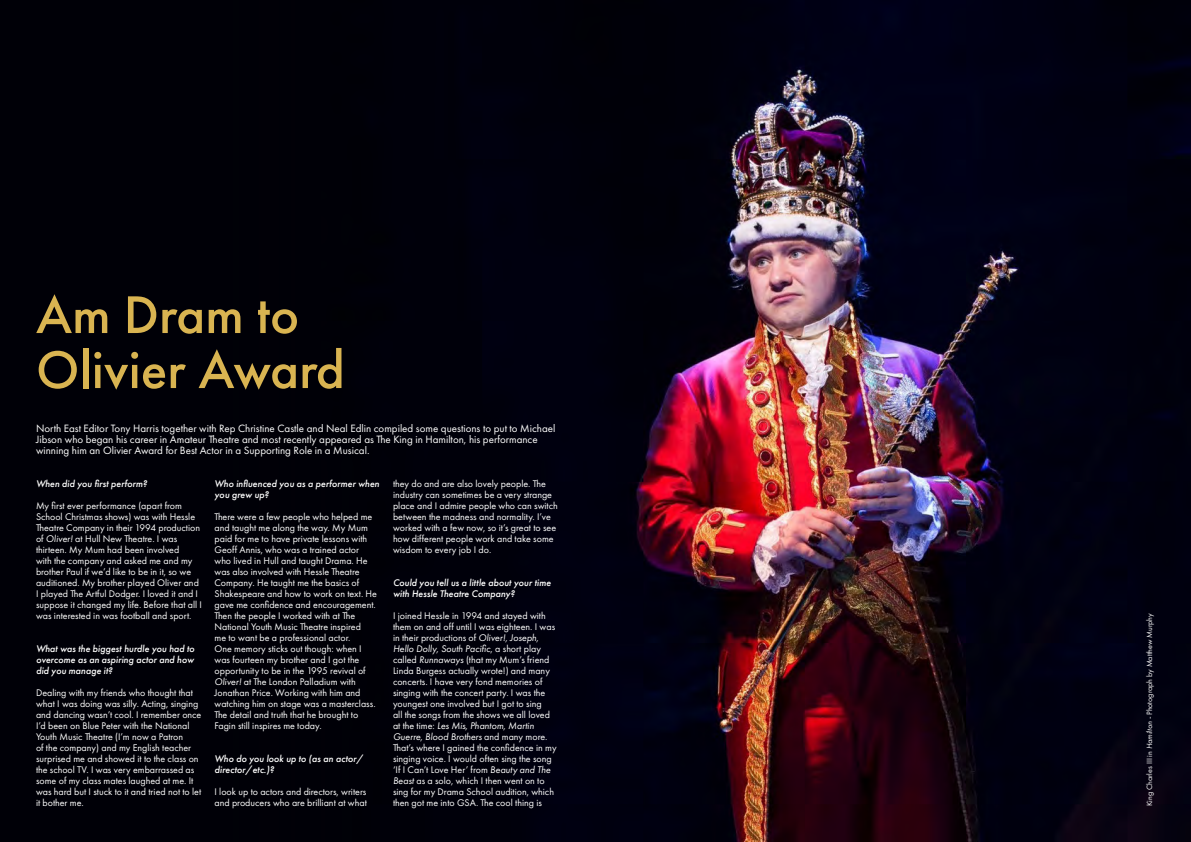
<style>
.page{position:relative;width:1191px;height:842px;background:#fff}
.page>*{position:absolute;margin:0;border:0;box-sizing:border-box;transform-origin:0 0}
.t1{font:500 55px "Futura PT";color:#d9b451}
.t2{font:11px/11px "Futura PT";color:#fff}
.t3{font:10px/11px "Futura PT";color:#fff}
.t4{font:italic 500 10px/11px "Futura PT";color:#fff}
.t5{font:8px "Futura PT";color:#fff}
.s1{font-style:italic}
</style>
<div class="page">
<img style="left:0;top:0;width:1191px;height:842px">
<p class="t1" style="left:36px;top:282px;width:265px">Am Dram to</p>
<p class="t1" style="left:36px;top:337px;width:310px">Olivier Award</p>
<p class="t2" style="left:36px;top:423px;width:521px">North East Editor Tony Harris together with Rep Christine Castle and Neal Edlin compiled some questions to put to Michael<br>Jibson who began his career in Amateur Theatre and most recently appeared as The King in Hamilton, his performance winning him an Olivier Award for Best Actor in a Supporting Role in a Musical.</p>
<p class="t4" style="left:36px;top:478px;width:113px">When did you first perform?</p>
<p class="t3" style="left:36px;top:500px;width:167px">My first ever performance (apart from School Christmas shows) was with Hessle Theatre Company in their 1994 production of <span class="s1">Oliver!</span> at Hull New Theatre. I was thirteen. My Mum had been involved<br>with the company and asked me and my brother Paul if we’d like to be in it, so we auditioned. My brother played Oliver and I played The Artful Dodger. I loved it and I suppose it changed my life. Before that all I was interested in was football and sport.</p>
<p class="t4" style="left:36px;top:643px;width:160px;text-align:justify">What was the biggest hurdle you had to overcome as an aspiring actor and how did you manage it?</p>
<p class="t3" style="left:36px;top:687px;width:167px">Dealing with my friends who thought that what I was doing was silly. Acting, singing and dancing wasn’t cool. I remember once I’d been on Blue Peter with the National Youth Music Theatre (I’m now a Patron<br>of the company) and my English teacher surprised me and showed it to the class on the school TV. I was very embarrassed as some of my class mates laughed at me. It was hard but I stuck to it and tried not to let it bother me.</p>
<p class="t4" style="left:214px;top:478px;width:166px">Who influenced you as a performer when you grew up?</p>
<p class="t3" style="left:214px;top:511px;width:164px">There were a few people who helped me and taught me along the way. My Mum paid for me to have private lessons with Geoff Annis, who was a trained actor who lived in Hull and taught Drama. He was also involved with Hessle Theatre Company. He taught me the basics of Shakespeare and how to work on text. He gave me confidence and encouragement.<br>Then the people I worked with at The National Youth Music Theatre inspired<br>me to want be a professional actor.<br>One memory sticks out though: when I was fourteen my brother and I got the opportunity to be in the 1995 revival of <span class="s1">Oliver!</span> at The London Palladium with Jonathan Price. Working with him and watching him on stage was a masterclass.<br>The detail and truth that he brought to Fagin still inspires me today.</p>
<p class="t4" style="left:214px;top:753px;width:150px">Who do you look up to (as an actor/ director/etc.)?</p>
<p class="t3" style="left:214px;top:786px;width:154px">I look up to actors and directors, writers and producers who are brilliant at what</p>
<p class="t3" style="left:393px;top:478px;width:166px">they do and are also lovely people. The industry can sometimes be a very strange place and I admire people who can switch between the madness and normality. I’ve worked with a few now, so it’s great to see how different people work and take some wisdom to every job I do.</p>
<p class="t4" style="left:393px;top:577px;width:159px">Could you tell us a little about your time with Hessle Theatre Company?</p>
<p class="t3" style="left:393px;top:610px;width:165px">I joined Hessle in 1994 and stayed with them on and off until I was eighteen. I was in their productions of <span class="s1">Oliver!, Joseph, Hello Dolly, South Pacific</span>, a short play called <span class="s1">Runnaways</span> (that my Mum’s friend Linda Burgess actually wrote!) and many concerts. I have very fond memories of singing with the concert party. I was the youngest one involved but I got to sing<br>all the songs from the shows we all loved at the time: <span class="s1">Les Mis, Phantom, Martin Guerre, Blood Brothers</span> and many more.<br>That’s where I gained the confidence in my singing voice. I would often sing the song ‘If I Can’t Love Her’ from <span class="s1">Beauty and The Beast</span> as a solo, which I then went on to sing for my Drama School audition, which then got me into GSA. The cool thing is</p>
<p class="t5" style="left:1144px;top:806px;width:194px;rotate:-90deg">King Charles III in <span class="s1">Hamilton</span> - Photograph by Matthew Murphy</p>
</div>
